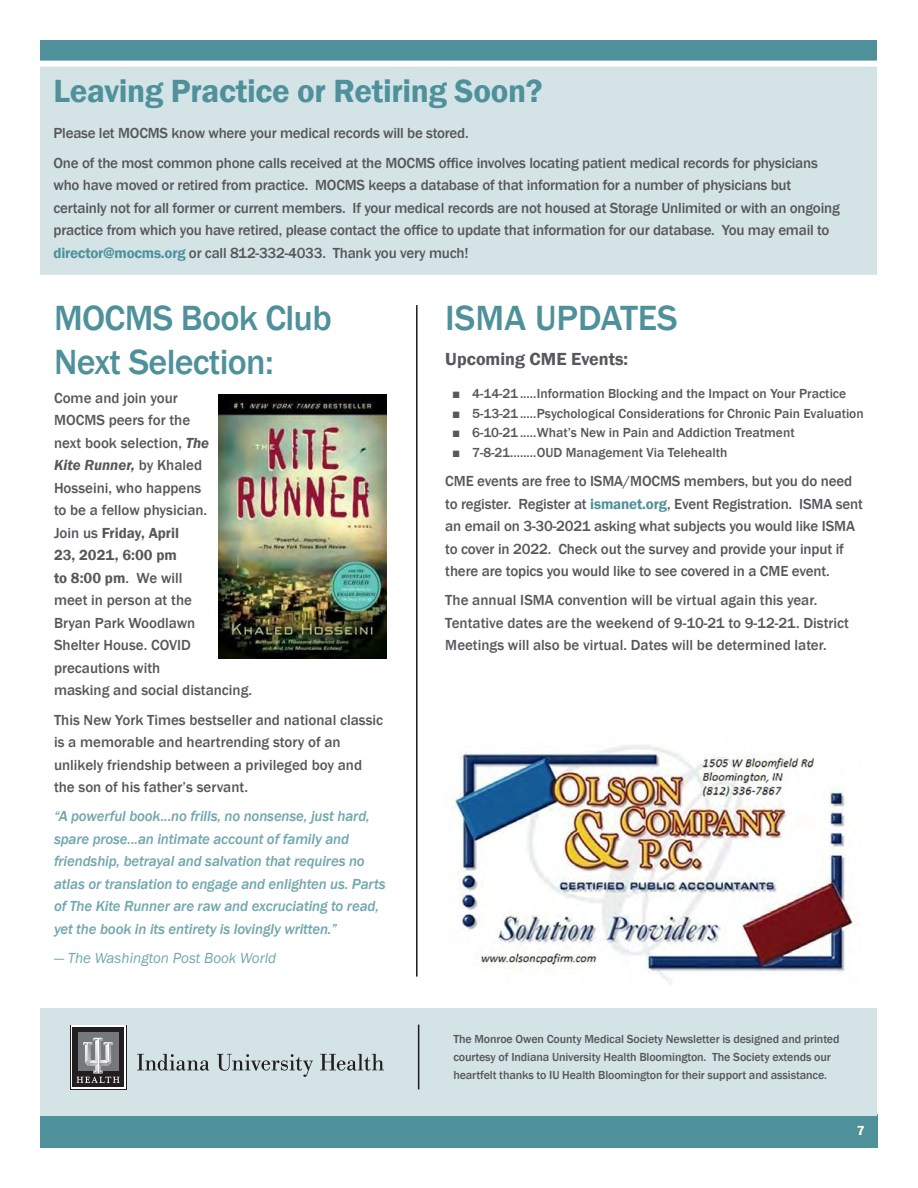
<style>
.page{position:relative;width:918px;height:1188px;background:#fff}
.page>*{position:absolute;margin:0;border:0;box-sizing:border-box;transform-origin:0 0}
.t1{font:500 36px/43.2px "Franklin Gothic";letter-spacing:-.02em;color:#4e919a}
.t2{font:500 36px "Franklin Gothic";color:#4e919a}
.t3{font:600 33px "Franklin Gothic";letter-spacing:-.01em;color:#4e919a}
.t4{font:600 18px "Franklin Gothic";color:#57585a}
.t5{font:500 15px/22.5px "Franklin Gothic";letter-spacing:-.01em;color:#57585a}
.t6{font:italic 500 15px/22.5px "Franklin Gothic";letter-spacing:-.01em;color:#71a7ae}
.t7{font:italic 15px "Franklin Gothic";color:#71a7ae}
.t8{font:500 13.5px "Franklin Gothic";color:#57585a}
.t9{font:600 13.5px "Franklin Gothic";color:#fff}
.t10{font:500 12px/18px "Franklin Gothic";letter-spacing:-.01em;color:#57585a}
.s1{font-weight:600;color:#4e919a}
.s2{font-weight:600;font-style:italic}
.s3{font-weight:600}
</style>
<div class="page">
<div style="left:823px;top:1114px;width:55px;height:34px;background:#4e919a"></div>
<div style="left:40px;top:1114px;width:783px;height:34px;background:#4e919a"></div>
<div style="left:40px;top:1008px;width:838px;height:107px;background:#d3e3e6"></div>
<img style="left:452px;top:745px;width:402px;height:240px">
<hr style="left:418px;top:1025px;width:1px;height:64px;background:#231f20">
<svg style="left:70px;top:1025px;width:56px;height:64px"></svg>
<div style="left:71px;top:1025px;width:54px;height:64px;background:linear-gradient(to right,#fff,#fff)"></div>
<div style="left:73px;top:1027px;width:51px;height:60px;background:#231f20"></div>
<div style="left:78px;top:1033px;width:40px;height:38px;background:#76787b"></div>
<svg style="left:76px;top:1038px;width:44px;height:45px"></svg>
<svg style="left:137px;top:1054px;width:72px;height:17px"></svg>
<svg style="left:217px;top:1054px;width:96px;height:23px"></svg>
<svg style="left:320px;top:1054px;width:64px;height:17px"></svg>
<div style="left:40px;top:40px;width:837px;height:24px;background:#4e919a"></div>
<div style="left:40px;top:64px;width:837px;height:214px;background:#d3e3e6"></div>
<div style="left:40px;top:61px;width:837px;height:6px;background:#fff"></div>
<div style="left:40px;top:275px;width:837px;height:6px;background:#fff"></div>
<img style="left:218px;top:395px;width:168px;height:263px">
<hr style="left:417px;top:305px;width:1px;height:672px;background:#231f20">
<hr style="left:416px;top:305px;width:1px;height:672px;background:#231f20">
<p class="t3" style="left:54px;top:71px;width:491px">Leaving Practice or Retiring Soon?</p>
<p class="t5" style="left:54px;top:122px;width:417px">Please let MOCMS know where your medical records will be stored.</p>
<p class="t5" style="left:54px;top:151px;width:788px">One of the most common phone calls received at the MOCMS office involves locating patient medical records for physicians who have moved or retired from practice. MOCMS keeps a database of that information for a number of physicians but certainly not for all former or current members. If your medical records are not housed at Storage Unlimited or with an ongoing practice from which you have retired, please contact the office to update that information for our database. You may email to <span class="s1">director@mocms.org</span> or call 812-332-4033. Thank you very much!</p>
<p class="t1" style="left:54px;top:297px;width:279px">MOCMS Book Club<br>Next Selection:</p>
<p class="t5" style="left:54px;top:387px;width:200px">Come and join your<br>MOCMS peers for the<br>next book selection, <span class="s2">The<br>Kite Runner,</span> by Khaled<br>Hosseini, who happens<br>to be a fellow physician.<br>Join us <span class="s3">Friday, April<br>23, 2021, 6:00 pm<br>to 8:00 pm</span>. We will<br>meet in person at the<br>Bryan Park Woodlawn<br>Shelter House. COVID precautions with<br>masking and social distancing.</p>
<p class="t5" style="left:54px;top:708px;width:331px">This New York Times bestseller and national classic is a memorable and heartrending story of an unlikely friendship between a privileged boy and the son of his father’s servant.</p>
<p class="t6" style="left:54px;top:805px;width:333px">“A powerful book...no frills, no nonsense, just hard, spare prose...an intimate account of family and friendship, betrayal and salvation that requires no atlas or translation to engage and enlighten us. Parts of The Kite Runner are raw and excruciating to read, yet the book in its entirety is lovingly written.”</p>
<p class="t7" style="left:54px;top:949px;width:224px">— The Washington Post Book World</p>
<p class="t2" style="left:445px;top:296px;width:234px">ISMA UPDATES</p>
<p class="t4" style="left:445px;top:348px;width:184px">Upcoming CME Events:</p>
<p class="t8" style="left:452px;top:386px;width:396px">■ 4-14-21 .....Information Blocking and the Impact on Your Practice</p>
<p class="t8" style="left:452px;top:405px;width:413px">■ 5-13-21.....Psychological Considerations for Chronic Pain Evaluation</p>
<p class="t8" style="left:452px;top:425px;width:344px">■ 6-10-21 .....What’s New in Pain and Addiction Treatment</p>
<p class="t8" style="left:452px;top:444px;width:277px">■ 7-8-21........OUD Management Via Telehealth</p>
<p class="t5" style="left:445px;top:470px;width:419px">CME events are free to ISMA/MOCMS members, but you do need to register. Register at <span class="s1">ismanet.org</span>, Event Registration. ISMA sent an email on 3-30-2021 asking what subjects you would like ISMA to cover in 2022. Check out the survey and provide your input if there are topics you would like to see covered in a CME event.</p>
<p class="t5" style="left:445px;top:589px;width:405px">The annual ISMA convention will be virtual again this year.<br>Tentative dates are the weekend of 9-10-21 to 9-12-21. District<br>Meetings will also be virtual. Dates will be determined later.</p>
<p class="t10" style="left:453px;top:1030px;width:388px">The Monroe Owen County Medical Society Newsletter is designed and printed courtesy of Indiana University Health Bloomington. The Society extends our heartfelt thanks to IU Health Bloomington for their support and assistance.</p>
<p class="t9" style="left:857px;top:1123px;width:9px">7</p>
</div>
